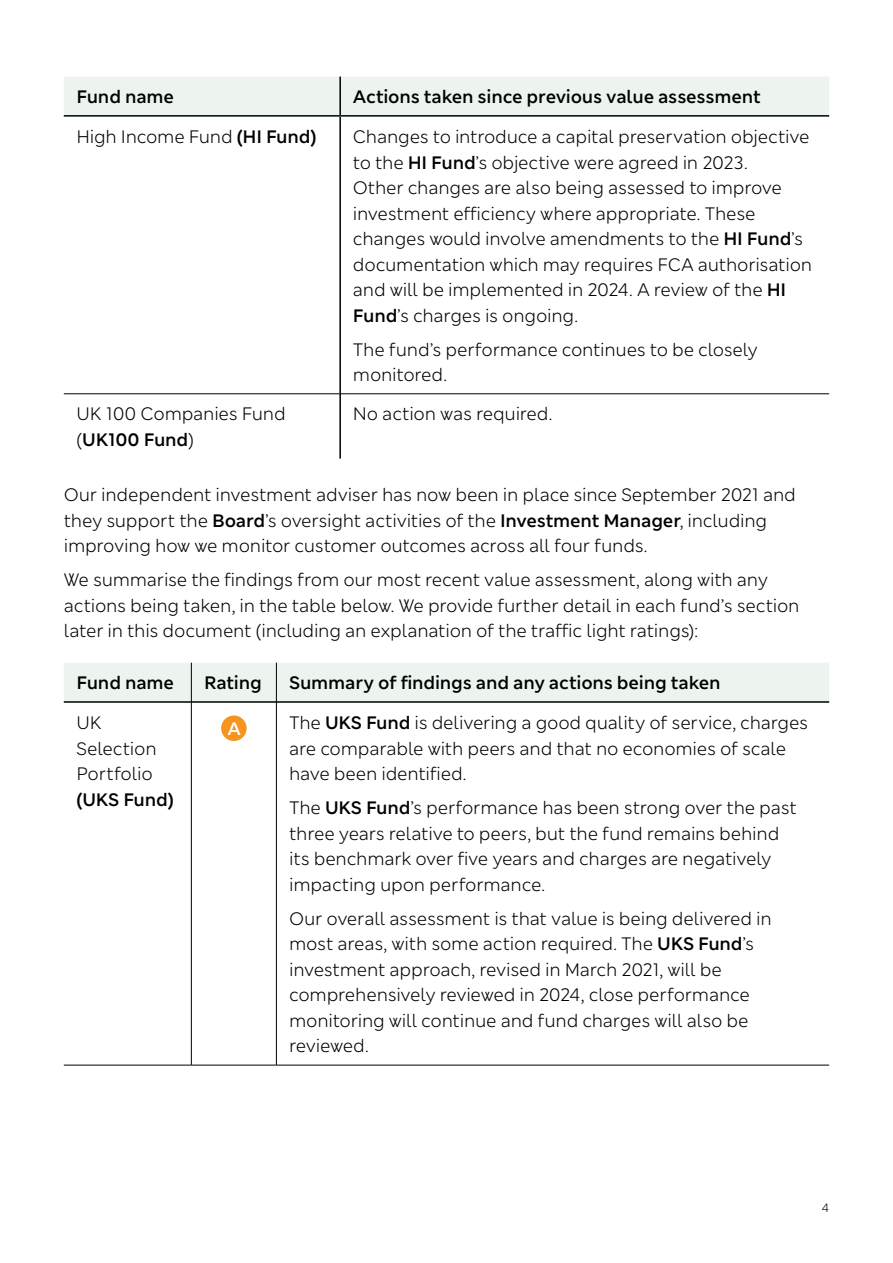
<style>
.page{position:relative;width:893px;height:1263px;background:#fff}
.page>*{position:absolute;margin:0;border:0;box-sizing:border-box;transform-origin:0 0}
.Body_Text_12_17_A4{font:300 18px/25.5px "New MS London";letter-spacing:-.015em;color:#000}
.Body_Text_12_17_A4-2{font:600 18px "New MS London";letter-spacing:-.01em;color:#000}
.Body_Text_12_17_A4-3{font:600 18px "New MS London";color:#fff}
.t1{font:300 12px "New MS London";color:#000}
.s1{font-weight:600}
</style>
<div class="page">
<div style="left:64px;top:77px;width:765px;height:38px;background:#edf4ef"></div>
<hr style="left:64px;top:115px;width:276px;height:2px;background:#000">
<hr style="left:340px;top:115px;width:489px;height:2px;background:#000">
<hr style="left:339px;top:77px;width:2px;height:38px;background:#000">
<hr style="left:339px;top:117px;width:2px;height:277px;background:#000">
<hr style="left:339px;top:394px;width:2px;height:65px;background:#000">
<hr style="left:64px;top:393px;width:276px;height:1px;background:#000">
<hr style="left:340px;top:393px;width:489px;height:1px;background:#000">
<div style="left:64px;top:663px;width:765px;height:38px;background:#edf4ef"></div>
<hr style="left:64px;top:701px;width:127px;height:2px;background:#000">
<hr style="left:192px;top:701px;width:84px;height:2px;background:#000">
<hr style="left:277px;top:701px;width:552px;height:2px;background:#000">
<hr style="left:64px;top:1065px;width:127px;height:1px;background:#000">
<hr style="left:191px;top:1065px;width:85px;height:1px;background:#000">
<hr style="left:276px;top:1065px;width:553px;height:1px;background:#000">
<hr style="left:276px;top:702px;width:1px;height:363px;background:#000">
<hr style="left:276px;top:663px;width:1px;height:39px;background:#000">
<hr style="left:191px;top:702px;width:1px;height:363px;background:#000">
<hr style="left:191px;top:663px;width:1px;height:39px;background:#000">
<div style="left:221px;top:715px;width:26px;height:26px;background:#f7941e;border-radius:50%"></div>
<p class="Body_Text_12_17_A4-2" style="left:77px;top:85px;width:99px">Fund name</p>
<p class="Body_Text_12_17_A4-2" style="left:353px;top:85px;width:409px">Actions taken since previous value assessment</p>
<p class="Body_Text_12_17_A4" style="left:77px;top:124px;width:241px">High Income Fund <span class="s1">(HI Fund)</span></p>
<p class="Body_Text_12_17_A4" style="left:353px;top:124px;width:461px">Changes to introduce a capital preservation objective to the <span class="s1">HI Fund</span>’s objective were agreed in 2023.<br>Other changes are also being assessed to improve investment efficiency where appropriate. These changes would involve amendments to the <span class="s1">HI Fund</span>’s documentation which may requires FCA authorisation and will be implemented in 2024. A review of the <span class="s1">HI Fund</span>’s charges is ongoing.</p>
<p class="Body_Text_12_17_A4" style="left:353px;top:336px;width:406px">The fund’s performance continues to be closely monitored.</p>
<p class="Body_Text_12_17_A4" style="left:77px;top:401px;width:211px">UK 100 Companies Fund (<span class="s1">UK100 Fund</span>)</p>
<p class="Body_Text_12_17_A4" style="left:353px;top:401px;width:201px">No action was required.</p>
<p class="Body_Text_12_17_A4" style="left:64px;top:482px;width:734px">Our independent investment adviser has now been in place since September 2021 and they support the <span class="s1">Board</span>’s oversight activities of the <span class="s1">Investment Manager</span>, including improving how we monitor customer outcomes across all four funds.</p>
<p class="Body_Text_12_17_A4" style="left:64px;top:567px;width:737px">We summarise the findings from our most recent value assessment, along with any actions being taken, in the table below. We provide further detail in each fund’s section later in this document (including an explanation of the traffic light ratings):</p>
<p class="Body_Text_12_17_A4-2" style="left:77px;top:671px;width:99px">Fund name</p>
<p class="Body_Text_12_17_A4-2" style="left:204px;top:671px;width:59px">Rating</p>
<p class="Body_Text_12_17_A4-2" style="left:289px;top:671px;width:433px">Summary of findings and any actions being taken</p>
<p class="Body_Text_12_17_A4" style="left:77px;top:710px;width:99px">UK<br>Selection<br>Portfolio <span class="s1">(UKS Fund)</span></p>
<p class="Body_Text_12_17_A4-3" style="left:227px;top:717px;width:15px">A</p>
<p class="Body_Text_12_17_A4" style="left:289px;top:710px;width:521px">The <span class="s1">UKS Fund</span> is delivering a good quality of service, charges are comparable with peers and that no economies of scale have been identified.</p>
<p class="Body_Text_12_17_A4" style="left:289px;top:795px;width:509px">The <span class="s1">UKS Fund</span>’s performance has been strong over the past three years relative to peers, but the fund remains behind its benchmark over five years and charges are negatively impacting upon performance.</p>
<p class="Body_Text_12_17_A4" style="left:289px;top:905px;width:484px">Our overall assessment is that value is being delivered in most areas, with some action required. The <span class="s1">UKS Fund</span>’s investment approach, revised in March 2021, will be comprehensively reviewed in 2024, close performance monitoring will continue and fund charges will also be reviewed.</p>
<p class="t1" style="left:822px;top:1200px;width:9px">4</p>
</div>
